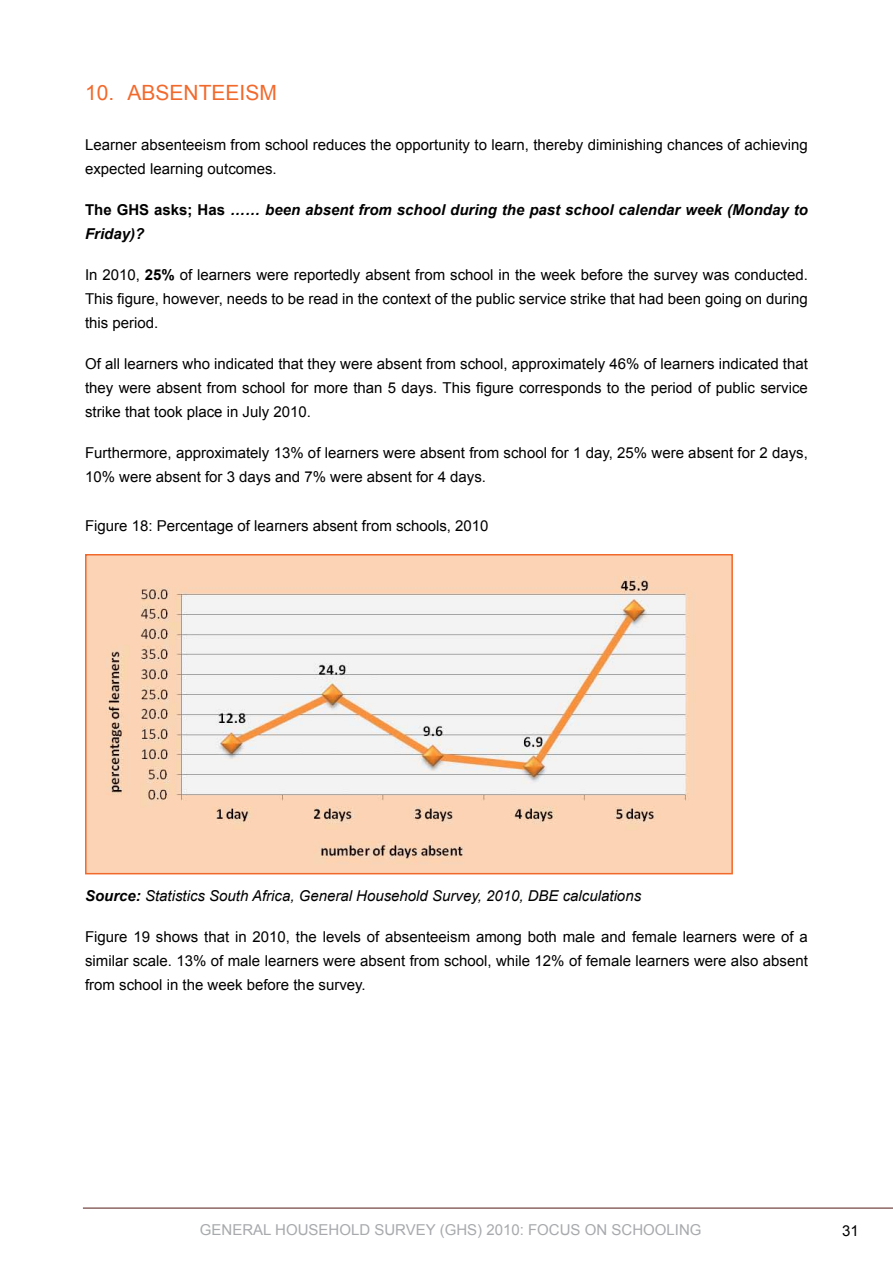
<style>
.page{position:relative;width:893px;height:1263px;background:#fff}
.page>*{position:absolute;margin:0;border:0;box-sizing:border-box;transform-origin:0 0}
.t1{font:21px "Arial";color:#f2692c}
.t2{font:15px/24px "Arial";color:#000;text-align:justify}
.t3{font:italic 700 15px/24px "Arial";color:#000}
.t4{font:italic 15px "Arial";color:#000}
.t5{font:15px "Arial";color:#a7a9ac}
.s1{font-style:normal}
.s2{font-weight:700}
</style>
<div class="page">
<hr style="left:83px;top:1208px;width:810px;height:1px;background:#541a17">
<img style="left:88px;top:557px;width:642px;height:314px">
<div style="left:85px;top:554px;width:648px;height:320px;border:2px solid #f2692c"></div>
<h1 class="t1" style="left:85px;top:79px;width:193px">10. ABSENTEEISM</h1>
<p class="t2" style="left:85px;top:133px;width:724px">Learner absenteeism from school reduces the opportunity to learn, thereby diminishing chances of achieving expected learning outcomes.</p>
<p class="t3" style="left:85px;top:198px;width:724px"><span class="s1">The GHS asks; Has</span> …… been absent from school during the past school calendar week (Monday to<br>Friday)?</p>
<p class="t2" style="left:85px;top:263px;width:724px">In 2010, <span class="s2">25%</span> of learners were reportedly absent from school in the week before the survey was conducted.<br>This figure, however, needs to be read in the context of the public service strike that had been going on during this period.</p>
<p class="t2" style="left:85px;top:352px;width:724px">Of all learners who indicated that they were absent from school, approximately 46% of learners indicated that they were absent from school for more than 5 days. This figure corresponds to the period of public service strike that took place in July 2010.</p>
<p class="t2" style="left:85px;top:441px;width:724px">Furthermore, approximately 13% of learners were absent from school for 1 day, 25% were absent for 2 days,<br>10% were absent for 3 days and 7% were absent for 4 days.</p>
<p class="t2" style="left:85px;top:514px;width:405px">Figure 18: Percentage of learners absent from schools, 2010</p>
<p class="t4" style="left:85px;top:885px;width:558px"><span class="s2">Source:</span> Statistics South Africa, General Household Survey, 2010, DBE calculations</p>
<p class="t2" style="left:85px;top:924px;width:724px">Figure 19 shows that in 2010, the levels of absenteeism among both male and female learners were of a similar scale. 13% of male learners were absent from school, while 12% of female learners were also absent from school in the week before the survey.</p>
<p class="t5" style="left:200px;top:1219px;width:503px">GENERAL HOUSEHOLD SURVEY (GHS) 2010: FOCUS ON SCHOOLING</p>
<p class="t2" style="left:842px;top:1218px;width:18px">31</p>
</div>
